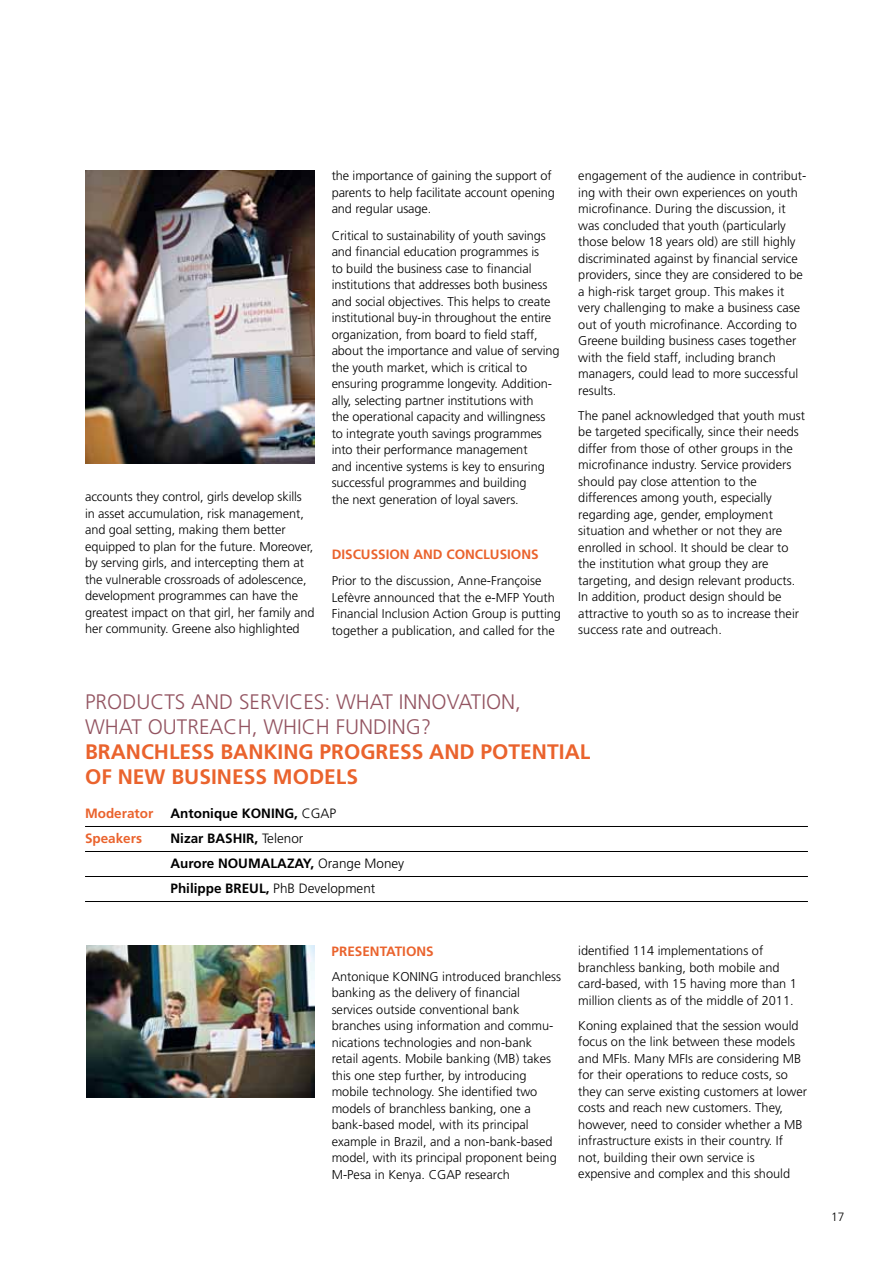
<style>
.page{position:relative;width:893px;height:1263px;background:#fff}
.page>*{position:absolute;margin:0;border:0;box-sizing:border-box;transform-origin:0 0}
.t1{font:300 21px/25.2px "Frutiger";color:#935461}
.t2{font:700 21px "Frutiger";color:#ea632d}
.t3{font:700 13.5px/25px "Frutiger";color:#000}
.t4{font:700 13.5px "Frutiger";color:#ea632d}
.t5{font:300 13.5px "Frutiger";color:#000}
.t6{font:300 12.75px/16.5px "Frutiger";color:#000}
.t7{font:300 12px "Frutiger";color:#000}
.s1{font-weight:700}
.s2{font-weight:300}
</style>
<div class="page">
<img style="left:85px;top:170px;width:230px;height:293px">
<hr style="left:85px;top:826px;width:723px;height:1px;background:#000">
<hr style="left:85px;top:851px;width:723px;height:1px;background:#000">
<hr style="left:85px;top:876px;width:723px;height:1px;background:#000">
<hr style="left:85px;top:901px;width:723px;height:1px;background:#000">
<img style="left:86px;top:945px;width:229px;height:152px">
<p class="t6" style="left:85px;top:488px;width:231px">accounts they control, girls develop skills in asset accumulation, risk management, and goal setting, making them better equipped to plan for the future. Moreover, by serving girls, and intercepting them at the vulnerable crossroads of adolescence, development programmes can have the greatest impact on that girl, her family and her community. Greene also highlighted</p>
<p class="t6" style="left:332px;top:167px;width:225px">the importance of gaining the support of parents to help facilitate account opening and regular usage.</p>
<p class="t6" style="left:332px;top:227px;width:229px">Critical to sustainability of youth savings and financial education programmes is<br>to build the business case to financial institutions that addresses both business and social objectives. This helps to create institutional buy-in throughout the entire organization, from board to field staff, about the importance and value of serving the youth market, which is critical to ensuring programme longevity. Addition&shy;ally, selecting partner institutions with<br>the operational capacity and willingness to integrate youth savings programmes into their performance management<br>and incentive systems is key to ensuring successful programmes and building<br>the next generation of loyal savers.</p>
<p class="t4" style="left:332px;top:546px;width:9px">DISCUSSION</p>
<p class="t4" style="left:413px;top:546px;width:11px">AND</p>
<p class="t4" style="left:446px;top:546px;width:10px">CONCLUSIONS</p>
<p class="t6" style="left:332px;top:572px;width:231px">Prior to the discussion, Anne-Françoise Lefèvre announced that the e-MFP Youth Financial Inclusion Action Group is putting together a publication, and called for the</p>
<p class="t6" style="left:578px;top:167px;width:230px">engagement of the audience in contribut&shy;ing with their own experiences on youth microfinance. During the discussion, it was concluded that youth (particularly those below 18 years old) are still highly discriminated against by financial service providers, since they are considered to be a high-risk target group. This makes it very challenging to make a business case out of youth microfinance. According to Greene building business cases together with the field staff, including branch managers, could lead to more successful results.</p>
<p class="t6" style="left:578px;top:407px;width:228px">The panel acknowledged that youth must be targeted specifically, since their needs differ from those of other groups in the microfinance industry. Service providers should pay close attention to the differences among youth, especially regarding age, gender, employment situation and whether or not they are enrolled in school. It should be clear to the institution what group they are targeting, and design relevant products.<br>In addition, product design should be attractive to youth so as to increase their success rate and outreach.</p>
<h1 class="t1" style="left:85px;top:689px;width:438px">PRODUCTS AND SERVICES: WHAT INNOVATION,<br>WHAT OUTREACH, WHICH FUNDING?</h1>
<h1 class="t2" style="left:85px;top:739px;width:15px">BRANC</h1>
<h1 class="t2" style="left:154px;top:739px;width:81px">HLESS BANKIN</h1>
<h1 class="t2" style="left:299px;top:739px;width:35px">G PRO</h1>
<h1 class="t2" style="left:360px;top:739px;width:85px">GRESS AND</h1>
<h1 class="t2" style="left:481px;top:739px;width:14px">POT</h1>
<h1 class="t2" style="left:520px;top:739px;width:24px">ENTIAL</h1>
<h1 class="t2" style="left:85px;top:764px;width:99px">OF NEW BUSIN</h1>
<h1 class="t2" style="left:232px;top:764px;width:115px">ESS MODELS</h1>
<p class="t4" style="left:85px;top:805px;width:70px">Moderator</p>
<p class="t3" style="left:171px;top:800px;width:81px">Antonique KONIN</p>
<p class="t5" style="left:285px;top:805px;width:53px"><span class="s1">G,</span> CGAP</p>
<p class="t4" style="left:85px;top:830px;width:59px">Speakers</p>
<p class="t3" style="left:171px;top:825px;width:46px">Nizar BAS</p>
<p class="t3" style="left:171px;top:825px;width:235px;text-indent:62px">HIR, <span class="s2">Telenor<br></span>Aurore Noumalazay, <span class="s2">Orange Money<br></span>Philippe BREUL, <span class="s2">PhB Development</span></p>
<p class="t4" style="left:332px;top:943px;width:48px">PRESENTATIONS</p>
<p class="t6" style="left:332px;top:968px;width:231px">Antonique KONING introduced branchless banking as the delivery of financial services outside conventional bank branches using information and commu&shy;nications technologies and non-bank retail agents. Mobile banking (MB) takes this one step further, by introducing mobile technology. She identified two models of branchless banking, one a bank-based model, with its principal example in Brazil, and a non-bank-based model, with its principal proponent being M-Pesa in Kenya. CGAP research</p>
<p class="t6" style="left:578px;top:942px;width:220px">identified 114 implementations of branchless banking, both mobile and card-based, with 15 having more than 1 million clients as of the middle of 2011.</p>
<p class="t6" style="left:578px;top:1017px;width:230px">Koning explained that the session would focus on the link between these models and MFIs. Many MFIs are considering MB for their operations to reduce costs, so they can serve existing customers at lower costs and reach new customers. They, however, need to consider whether a MB infrastructure exists in their country. If not, building their own service is expensive and complex and this should</p>
<p class="t7" style="left:831px;top:1210px;width:15px">17</p>
</div>
